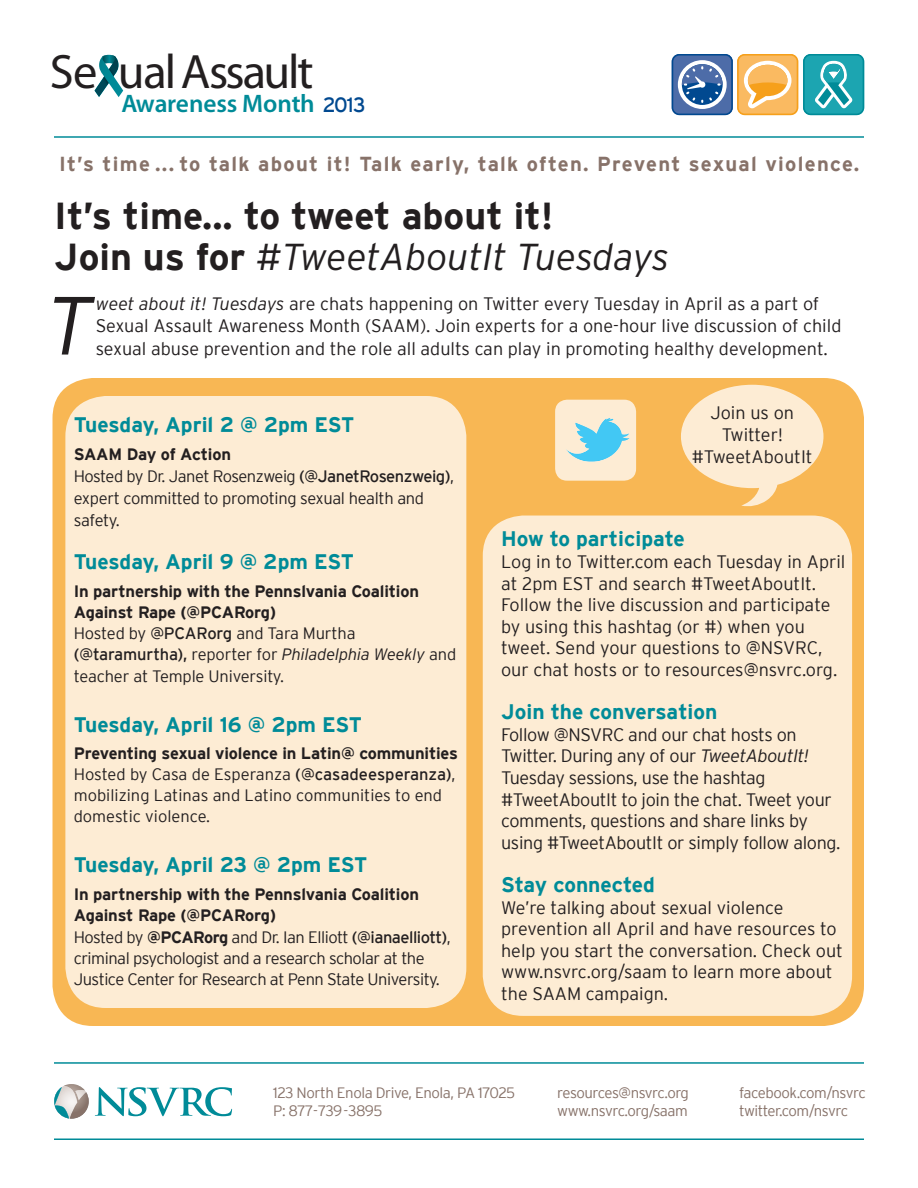
<style>
.page{position:relative;width:918px;height:1188px;background:#fff}
.page>*{position:absolute;margin:0;border:0;box-sizing:border-box;transform-origin:0 0}
.t1{font:italic 300 82.35px "Interstate";color:#231f20}
.t2{font:48.45px "Myriad Pro";letter-spacing:-.04em;color:#231f20}
.t3{font:italic 300 37.5px "Interstate";color:#231f20}
.t4{font:700 37.5px "Interstate";color:#231f20}
.t5{font:600 25.35px "Myriad Pro";letter-spacing:-.005em;color:#008b98}
.t6{font:700 21px "Interstate";color:#008b98}
.t7{font:20.55px "Interstate";color:#014990}
.t8{font:700 20.25px "Interstate";letter-spacing:.065em;color:#877269}
.t9{font:300 18px/21.6px "Interstate";color:#231f20}
.t10{font:300 18px/21.6px "Interstate";letter-spacing:-.02em;color:#231f20}
.t11{font:300 16.5px/21.1px "Interstate";letter-spacing:-.03em;color:#231f20}
.t12{font:700 16.5px/21.1px "Interstate";letter-spacing:-.01em;color:#231f20}
.t13{font:300 16.5px/21.1px "Interstate";color:#231f20}
.t14{font:300 15px/18px "Interstate";letter-spacing:-.03em;color:#877269}
.s1{font-weight:700;font-style:normal}
.s2{font-style:italic}
.s3{font-weight:700}
.s4{font-weight:400}
.s5{font-weight:300}
.s6{font-weight:300;font-style:italic}
</style>
<div class="page">
<svg style="left:672px;top:54px;width:192px;height:61px"></svg>
<svg style="left:94px;top:55px;width:29px;height:42px"></svg>
<hr style="left:54px;top:136px;width:810px;height:2px;background:#008b98">
<hr style="left:54px;top:1062px;width:810px;height:2px;background:#008b98">
<hr style="left:54px;top:1138px;width:810px;height:2px;background:#008b98">
<svg style="left:95px;top:1087px;width:137px;height:29px"></svg>
<svg style="left:54px;top:1086px;width:10px;height:31px"></svg>
<img style="left:64px;top:1084px;width:25px;height:35px">
<div style="left:52px;top:378px;width:812px;height:648px;background:#f8b754;border-radius:40px"></div>
<svg style="left:681px;top:385px;width:143px;height:122px"></svg>
<div style="left:555px;top:400px;width:81px;height:81px;background:#fdecd4;border-radius:12px"></div>
<img style="left:566px;top:418px;width:64px;height:44px">
<div style="left:65px;top:396px;width:401px;height:612px;background:#fdecd4;border-radius:40px"></div>
<div style="left:483px;top:516px;width:369px;height:500px;background:#fdecd4;border-radius:40px"></div>
<h2 class="t2" style="left:50px;top:42px;width:265px">Se ualAssault</h2>
<h3 class="t5" style="left:121px;top:87px;width:195px">Awareness Month</h3>
<p class="t7" style="left:323px;top:94px;width:45px">2013</p>
<p class="t8" style="left:59px;top:153px;width:802px">It’s time ... to talk about it! Talk early, talk often. Prevent sexual violence.</p>
<p class="t4" style="left:54px;top:195px;width:501px">It’s time... to tweet about it!</p>
<p class="t3" style="left:54px;top:234px;width:617px"><span class="s1">Join us for</span> #TweetAboutIt Tuesdays</p>
<p class="t1" style="left:46px;top:275px;width:50px">T</p>
<p class="t9" style="left:96px;top:292px;width:747px;line-height:22.5px"><span class="s2">weet about it! Tuesdays</span> are chats happening on Twitter every Tuesday in April as a part of<br>Sexual Assault Awareness Month (SAAM). Join experts for a one-hour live discussion of child sexual abuse prevention and the role all adults can play in promoting healthy development.</p>
<p class="t6" style="left:74px;top:413px;width:282px">Tuesday, April 2 @ 2pm EST</p>
<p class="t11" style="left:74px;top:444px;width:382px;line-height:21.9px"><span class="s3">SAAM Day of Action<br></span>Hosted by Dr. Janet Rosenzweig <span class="s4">(@JanetRosenzweig)</span>, expert committed to promoting sexual health and safety.</p>
<p class="t6" style="left:74px;top:550px;width:282px">Tuesday, April 9 @ 2pm EST</p>
<p class="t12" style="left:74px;top:581px;width:384px">In partnership with the Pennslvania Coalition Against Rape (@PCARorg)<br><span class="s5">Hosted by</span> <span class="s4">@PCARorg</span> <span class="s5">and Tara Murtha </span><span class="s4">(@taramurtha),</span> <span class="s5">reporter for</span> <span class="s6">Philadelphia Weekly</span> <span class="s5">and teacher at Temple University.</span></p>
<p class="t6" style="left:74px;top:713px;width:290px">Tuesday, April 16 @ 2pm EST</p>
<p class="t13" style="left:74px;top:742px;width:386px"><span class="s3">Preventing sexual violence in Latin@ communities </span>Hosted by Casa de Esperanza <span class="s4">(@casadeesperanza)</span>, mobilizing Latinas and Latino communities to end domestic violence.</p>
<p class="t6" style="left:74px;top:853px;width:295px">Tuesday, April 23 @ 2pm EST</p>
<p class="t11" style="left:74px;top:883px;width:378px"><span class="s3">In partnership with the Pennslvania Coalition Against Rape (@PCARorg)<br></span>Hosted by <span class="s3">@PCARorg</span> and Dr. Ian Elliott <span class="s4">(@ianaelliott)</span>, criminal psychologist and a research scholar at the Justice Center for Research at Penn State University.</p>
<p class="t9" style="left:692px;top:402px;width:122px;text-align:center">Join us on<br>Twitter! #TweetAboutIt</p>
<p class="t6" style="left:501px;top:527px;width:185px">How to participate</p>
<p class="t9" style="left:501px;top:551px;width:346px">Log in to Twitter.com each Tuesday in April at 2pm EST and search #TweetAboutIt.<br>Follow the live discussion and participate by using this hashtag (or #) when you tweet. Send your questions to @NSVRC, our chat hosts or to resources@nsvrc.org.</p>
<p class="t6" style="left:501px;top:700px;width:218px">Join the conversation</p>
<p class="t10" style="left:501px;top:723px;width:341px">Follow @NSVRC and our chat hosts on Twitter. During any of our <span class="s2">TweetAboutIt!<br></span>Tuesday sessions, use the hashtag #TweetAboutIt to join the chat. Tweet your comments, questions and share links by using #TweetAboutIt or simply follow along.</p>
<p class="t6" style="left:501px;top:873px;width:155px">Stay connected</p>
<p class="t9" style="left:501px;top:896px;width:343px">We’re talking about sexual violence prevention all April and have resources to help you start the conversation. Check out www.nsvrc.org/saam to learn more about the SAAM campaign.</p>
<p class="t14" style="left:273px;top:1084px;width:244px">123 North Enola Drive, Enola, PA 17025<br>P: 877-739-3895</p>
<p class="t14" style="left:557px;top:1084px;width:133px">resources@nsvrc.org www.nsvrc.org/saam</p>
<p class="t14" style="left:739px;top:1084px;width:128px">facebook.com/nsvrc twitter.com/nsvrc</p>
</div>
